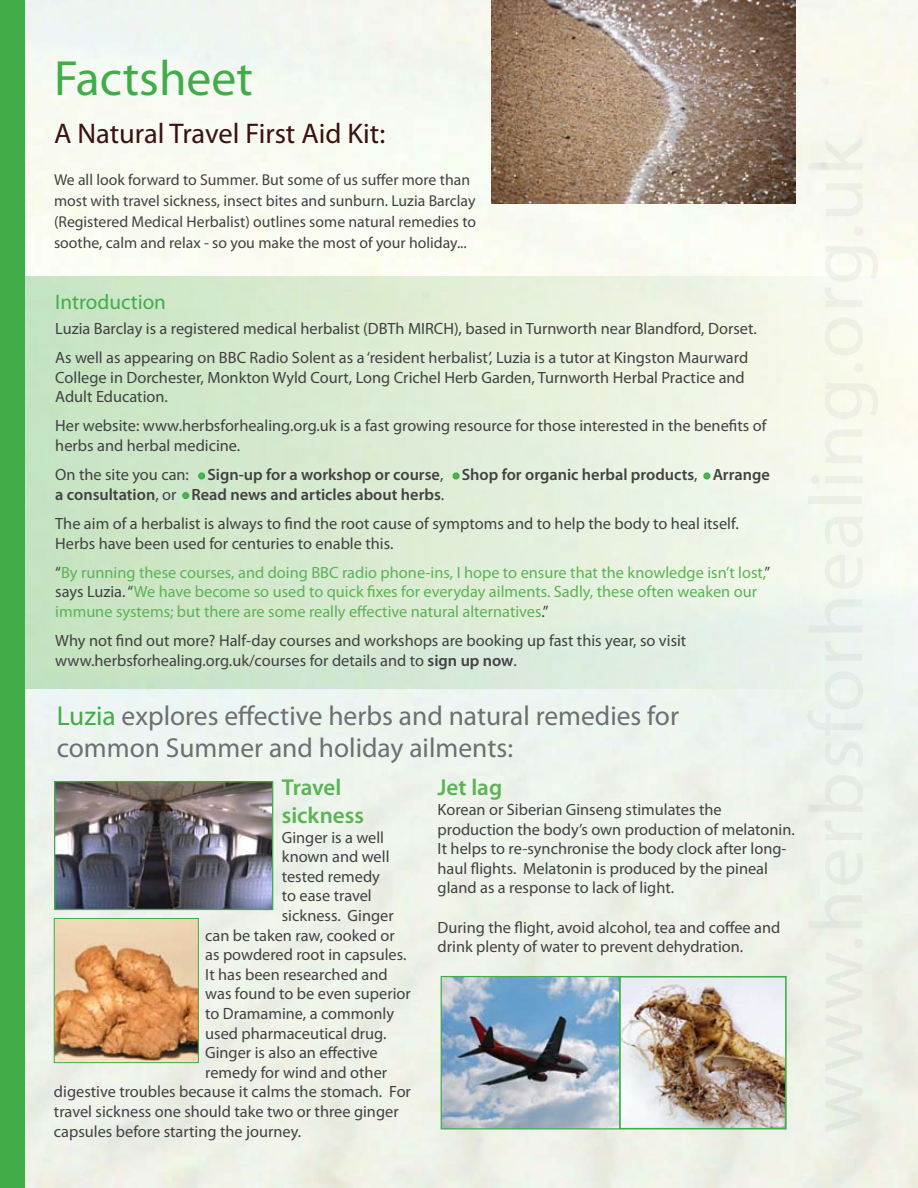
<style>
.page{position:relative;width:918px;height:1188px;background:#fff}
.page>*{position:absolute;margin:0;border:0;box-sizing:border-box;transform-origin:0 0}
.t1{font:49.65px "Myriad Pro";color:#41ad49}
.t2{font:28.5px "Myriad Pro";color:#391211}
.t3{font:27.45px/33px "Myriad Pro";color:#6d6f71}
.t4{font:600 23.1px/27.6px "Myriad Pro";color:#5bb355}
.t5{font:21.15px "Myriad Pro";color:#41ad49}
.t6{font:16.35px/19.6px "Myriad Pro";color:#414142}
.t7{font:16.35px/19.6px "Myriad Pro";color:#5bb355}
.t8{font:600 16.35px/19.6px "Myriad Pro";color:#414142}
.t9{font:15.75px/21px "Myriad Pro";color:#414142}
.s1{font-weight:400}
.s2{font-weight:400;color:#5bb355}
.s3{color:#414142}
.s4{font-weight:600}
.s5{color:#41ad49}
</style>
<div class="page">
<img style="left:17px;top:0;width:901px;height:1188px">
<div style="left:24px;top:276px;width:894px;height:413px;background:linear-gradient(to right,#c5e2bf,#f9faf2)"></div>
<div style="left:0;top:0;width:24px;height:1187px;background:#41ad49"></div>
<div style="left:198px;top:472px;width:7px;height:8px;border:4px solid #41ad49;border-radius:50%"></div>
<div style="left:453px;top:472px;width:7px;height:8px;border:4px solid #41ad49;border-radius:50%"></div>
<div style="left:703px;top:472px;width:7px;height:8px;border:4px solid #41ad49;border-radius:50%"></div>
<div style="left:182px;top:492px;width:7px;height:7px;border:4px solid #41ad49;border-radius:50%"></div>
<img style="left:492px;top:0;width:303px;height:203px">
<img style="left:56px;top:920px;width:141px;height:141px">
<div style="left:54px;top:918px;width:145px;height:145px;border:1px solid #41ad49"></div>
<img style="left:443px;top:978px;width:341px;height:149px">
<div style="left:619px;top:976px;width:168px;height:154px;border:2px solid #41ad49"></div>
<div style="left:441px;top:976px;width:179px;height:153px;border:1px solid #41ad49"></div>
<img style="left:56px;top:783px;width:215px;height:125px">
<div style="left:54px;top:781px;width:219px;height:129px;border:1px solid #41ad49"></div>
<h1 class="t1" style="left:54px;top:48px;width:200px">Factsheet</h1>
<h2 class="t2" style="left:54px;top:115px;width:333px">A Natural Travel First Aid Kit:</h2>
<p class="t9" style="left:54px;top:169px;width:424px">We all look forward to Summer. But some of us suffer more than most with travel sickness, insect bites and sunburn. Luzia Barclay (Registered Medical Herbalist) outlines some natural remedies to soothe, calm and relax - so you make the most of your holiday...</p>
<p class="t5" style="left:55px;top:289px;width:112px">Introduction</p>
<p class="t6" style="left:55px;top:313px;width:703px;line-height:29.2px">Luzia Barclay is a registered medical herbalist (DBTh MIRCH), based in Turnworth near Blandford, Dorset.<br>As well as appearing on BBC Radio Solent as a ‘resident herbalist’, Luzia is a tutor at Kingston Maurward</p>
<p class="t6" style="left:55px;top:367px;width:691px">College in Dorchester, Monkton Wyld Court, Long Crichel Herb Garden, Turnworth Herbal Practice and<br>Adult Education.</p>
<p class="t6" style="left:55px;top:416px;width:713px">Her website: www.herbsforhealing.org.uk is a fast growing resource for those interested in the benefits of herbs and herbal medicine.</p>
<p class="t8" style="left:55px;top:465px;width:716px"><span class="s1">On the site you can:</span> <span class="s2">•</span> Sign-up for a workshop or course<span class="s1">,</span> <span class="s2">•</span> Shop for organic herbal products<span class="s1">,</span> <span class="s2">•</span> Arrange a consultation<span class="s1">, or</span> <span class="s2">•</span> Read news and articles about herbs<span class="s1">.</span></p>
<p class="t6" style="left:55px;top:513px;width:685px">The aim of a herbalist is always to find the root cause of symptoms and to help the body to heal itself.<br>Herbs have been used for centuries to enable this.</p>
<p class="t7" style="left:55px;top:562px;width:716px"><span class="s3">“</span>By running these courses, and doing BBC radio phone-ins, I hope to ensure that the knowledge isn’t lost,<span class="s3">” says Luzia. “</span>We have become so used to quick fixes for everyday ailments. Sadly, these often weaken our immune systems; but there are some really effective natural alternatives<span class="s3">.”</span></p>
<p class="t6" style="left:55px;top:631px;width:633px">Why not find out more? Half-day courses and workshops are booking up fast this year, so visit www.herbsforhealing.org.uk/courses for details and to <span class="s4">sign up now</span>.</p>
<h3 class="t3" style="left:57px;top:698px;width:624px"><span class="s5">Luzia</span> explores effective herbs and natural remedies for common Summer and holiday ailments:</h3>
<h3 class="t4" style="left:282px;top:773px;width:84px">Travel sickness</h3>
<p class="t6" style="left:282px;top:827px;width:104px">Ginger is a well</p>
<p class="t6" style="left:282px;top:847px;width:109px">known and well</p>
<p class="t6" style="left:282px;top:866px;width:100px">tested remedy</p>
<p class="t6" style="left:282px;top:886px;width:92px">to ease travel</p>
<p class="t6" style="left:282px;top:905px;width:113px">sickness. Ginger</p>
<p class="t6" style="left:205px;top:925px;width:191px">can be taken raw, cooked or</p>
<p class="t6" style="left:205px;top:945px;width:203px">as powdered root in capsules.</p>
<p class="t6" style="left:205px;top:964px;width:184px">It has been researched and</p>
<p class="t6" style="left:205px;top:984px;width:207px">was found to be even superior</p>
<p class="t6" style="left:205px;top:1003px;width:190px">to Dramamine, a commonly</p>
<p class="t6" style="left:205px;top:1023px;width:183px">used pharmaceutical drug.</p>
<p class="t6" style="left:205px;top:1043px;width:174px">Ginger is also an effective</p>
<p class="t6" style="left:205px;top:1062px;width:183px">remedy for wind and other</p>
<p class="t6" style="left:54px;top:1082px;width:359px">digestive troubles because it calms the stomach. For</p>
<p class="t6" style="left:54px;top:1101px;width:346px">travel sickness one should take two or three ginger</p>
<p class="t6" style="left:54px;top:1121px;width:249px">capsules before starting the journey.</p>
<h3 class="t4" style="left:438px;top:773px;width:66px">Jet lag</h3>
<p class="t6" style="left:438px;top:799px;width:359px">Korean or Siberian Ginseng stimulates the production the body’s own production of melatonin.<br>It helps to re-synchronise the body clock after long&shy;haul flights. Melatonin is produced by the pineal gland as a response to lack of light.</p>
<p class="t6" style="left:438px;top:917px;width:344px">During the flight, avoid alcohol, tea and coffee and drink plenty of water to prevent dehydration.</p>
</div>
